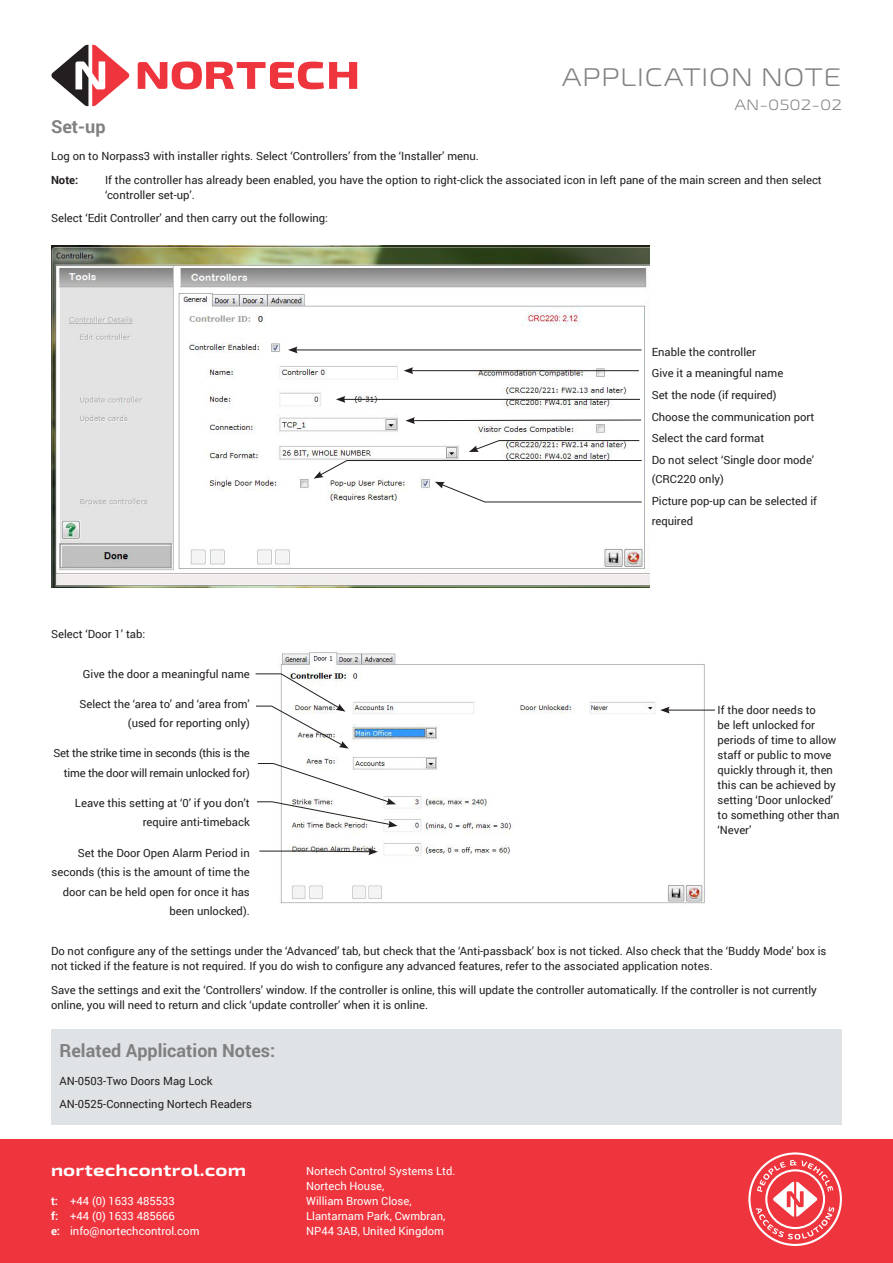
<style>
.page{position:relative;width:893px;height:1263px;background:#fff}
.page>*{position:absolute;margin:0;border:0;box-sizing:border-box;transform-origin:0 0}
.t1{font:300 expanded 25.5px "Exo 2";letter-spacing:.01em;color:#808083}
.Section_Heading{font:700 18px "Roboto";color:#808083}
.t2{font:700 expanded 16.5px "Exo 2";letter-spacing:.01em;color:#fff}
.t3{font:300 expanded 15px "Exo 2";color:#808083}
.t4{font:900 11.25px/15px "Roboto";color:#231f20}
.t5{font:900 11.25px/15px "Roboto";color:#fff}
.t6{font:900 11.25px/19.5px "Roboto";letter-spacing:-.02em;color:#231f20;text-align:right}
.t7{font:700 11.25px "Roboto";color:#231f20}
.s1{font-weight:700}
</style>
<div class="page">
<div style="left:0;top:1140px;width:893px;height:123px;background:#ee343d"></div>
<svg style="left:748px;top:1152px;width:94px;height:94px"></svg>
<svg style="left:138px;top:61px;width:219px;height:28px"></svg>
<svg style="left:51px;top:45px;width:79px;height:61px"></svg>
<img style="left:51px;top:246px;width:598px;height:342px">
<hr style="left:295px;top:350px;width:346px;height:1px;background:#231f20">
<svg style="left:288px;top:346px;width:10px;height:7px"></svg>
<svg style="left:314px;top:460px;width:328px;height:43px"></svg>
<svg style="left:469px;top:440px;width:171px;height:12px"></svg>
<svg style="left:405px;top:417px;width:237px;height:7px"></svg>
<hr style="left:411px;top:370px;width:228px;height:1px;background:#231f20">
<svg style="left:404px;top:367px;width:9px;height:7px"></svg>
<hr style="left:343px;top:399px;width:297px;height:1px;background:#231f20">
<svg style="left:336px;top:396px;width:9px;height:7px"></svg>
<img style="left:280px;top:650px;width:428px;height:254px">
<hr style="left:667px;top:710px;width:48px;height:1px;background:#231f20">
<svg style="left:660px;top:707px;width:10px;height:6px"></svg>
<svg style="left:255px;top:673px;width:94px;height:75px"></svg>
<svg style="left:259px;top:848px;width:119px;height:7px"></svg>
<svg style="left:257px;top:763px;width:141px;height:64px"></svg>
<div style="left:51px;top:1029px;width:791px;height:96px;background:#e0e3e6"></div>
<p class="t1" style="left:562px;top:62px;width:220px">APPLICATION NOT</p>
<p class="t1" style="left:823px;top:62px;width:20px">E</p>
<p class="t3" style="left:734px;top:96px;width:109px">AN -0502-02</p>
<p class="Section_Heading" style="left:51px;top:114px;width:56px">Set-up</p>
<p class="t4" style="left:51px;top:148px;width:429px">Log on to Norpass3 with installer rights. Select ‘Controllers’ from the ‘Installer’ menu.</p>
<p class="t7" style="left:51px;top:172px;width:29px">Note:</p>
<p class="t4" style="left:105px;top:172px;width:718px">If the controller has already been enabled, you have the option to right-click the associated icon in left pane of the main screen and then select ‘controller set-up’.</p>
<p class="t4" style="left:51px;top:210px;width:279px">Select ‘Edit Controller’ and then carry out the following:</p>
<p class="t4" style="left:51px;top:626px;width:96px">Select ‘Door 1’ tab:</p>
<p class="t4" style="left:83px;top:665px;width:168px">Give the door a meaningful name</p>
<p class="t4" style="left:79px;top:693px;width:172px;line-height:19.5px;text-align:right">Select the ‘area to’ and ‘area from’ (used for reporting only)</p>
<p class="t6" style="left:53px;top:743px;width:198px">Set the strike time in seconds (this is the time the door will remain unlocked for)</p>
<p class="t4" style="left:75px;top:793px;width:176px;line-height:19.5px;text-align:right">Leave this setting at ‘0’ if you don’t require anti-timeback</p>
<p class="t4" style="left:52px;top:842px;width:200px;line-height:19.5px;text-align:right">Set the Door Open Alarm Period in seconds (this is the amount of time the door can be held open for once it has been unlocked).</p>
<p class="t4" style="left:652px;top:341px;width:164px;line-height:21.6px">Enable the controller<br>Give it a meaningful name<br>Set the node (if required)<br>Choose the communication port<br>Select the card format<br>Do not select ‘Single door mode’</p>
<p class="t4" style="left:652px;top:468px;width:167px;line-height:21.6px">(CRC220 only)<br>Picture pop-up can be selected if</p>
<p class="t4" style="left:652px;top:513px;width:43px">required</p>
<p class="t4" style="left:718px;top:702px;width:123px">If the door needs to<br>be left unlocked for periods of time to allow staff or public to move quickly through it, then this can be achieved by setting ‘Door unlocked’ to something other than ‘Never’</p>
<p class="t4" style="left:51px;top:943px;width:777px">Do not configure any of the settings under the ‘Advanced’ tab, but check that the ‘Anti-passback’ box is not ticked. Also check that the ‘Buddy Mode’ box is not ticked if the feature is not required. If you do wish to configure any advanced features, refer to the associated application notes.</p>
<p class="t4" style="left:51px;top:981px;width:767px">Save the settings and exit the ‘Controllers’ window. If the controller is online, this will update the controller automatically. If the controller is not currently online, you will need to return and click ‘update controller’ when it is online.</p>
<p class="Section_Heading" style="left:60px;top:1038px;width:217px">Related Application Notes:</p>
<p class="t4" style="left:60px;top:1073px;width:155px">AN-0503-Two Doors Mag Lock</p>
<p class="t4" style="left:60px;top:1096px;width:194px">AN-0525-Connecting Nortech Readers</p>
<p class="t2" style="left:51px;top:1160px;width:197px">nortechcontrol.com</p>
<p class="t5" style="left:51px;top:1193px;width:150px"><span class="s1">t:</span> +44 (0) 1633 485533<br><span class="s1">f:</span> +44 (0) 1633 485666<br><span class="s1">e:</span> info@nortechcontrol.com</p>
<p class="t5" style="left:306px;top:1163px;width:151px">Nortech Control Systems Ltd.<br>Nortech House,<br>William Brown Close,<br>Llantarnam Park, Cwmbran,<br>NP44 3AB, United Kingdom</p>
</div>
